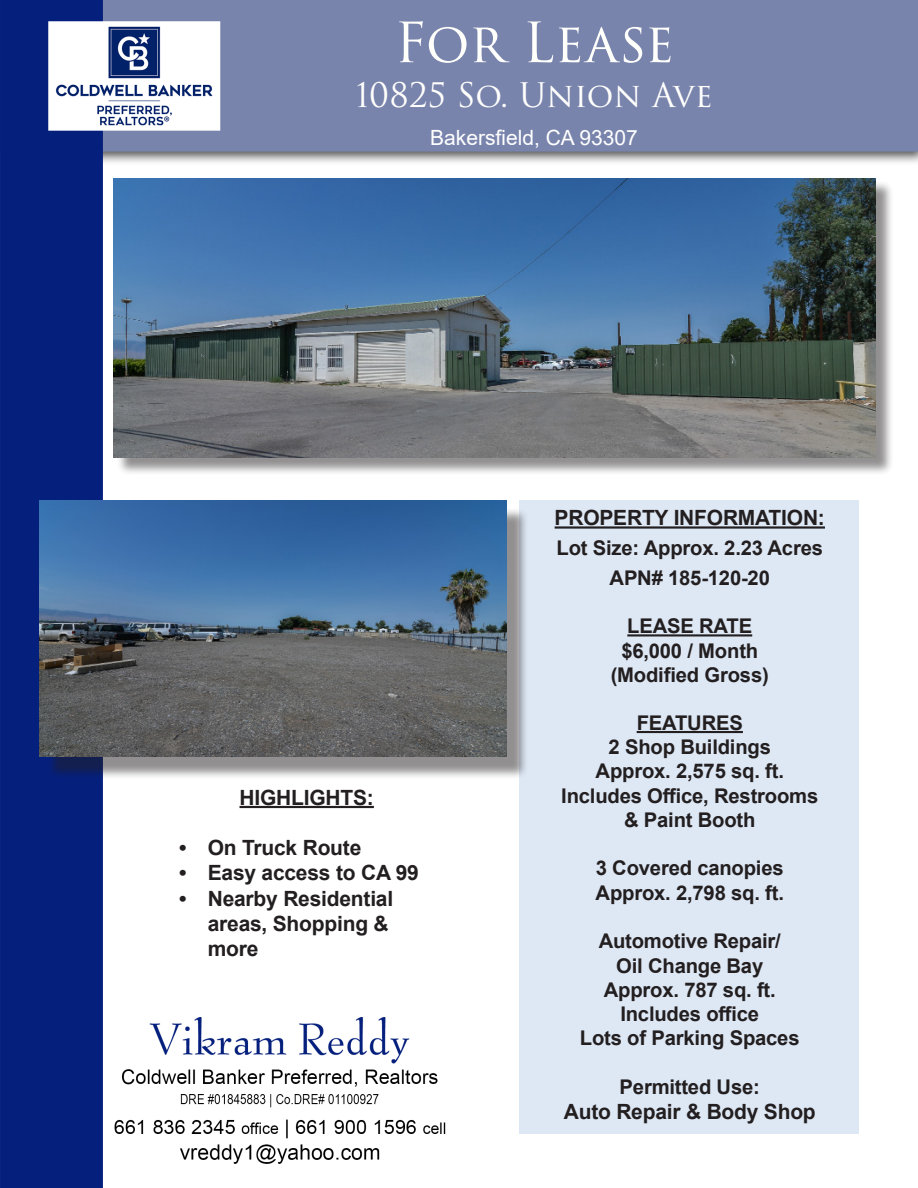
<style>
.page{position:relative;width:918px;height:1188px;background:#fff}
.page>*{position:absolute;margin:0;border:0;box-sizing:border-box;transform-origin:0 0}
.t1{font:54px "Trajan Pro 3";letter-spacing:-.005em;color:#fffffc}
.t2{font:33px "Trajan Pro 3";color:#fffffc}
.t3{font:700 21px/25.2px "Arial";letter-spacing:-.01em;color:#231f20;text-align:right}
.t4{font:21px "Arial";color:#fff}
.t5{font:700 20.25px "Arial";letter-spacing:-.01em;color:#231f20}
</style>
<div class="page">
<img style="left:0;top:0;width:918px;height:1188px">
<div style="left:519px;top:501px;width:340px;height:633px;background:#dee8f5"></div>
<hr style="left:555px;top:526px;width:270px;height:3px;background:#231f20">
<hr style="left:627px;top:634px;width:125px;height:2px;background:#231f20">
<hr style="left:637px;top:731px;width:106px;height:2px;background:#231f20">
<div style="left:116px;top:180px;width:778px;height:296px;background:#231f20;opacity:.5"></div>
<img style="left:114px;top:178px;width:761px;height:279px">
<div style="left:46px;top:507px;width:483px;height:273px;background:#231f20;opacity:.5"></div>
<img style="left:40px;top:501px;width:467px;height:256px">
<hr style="left:240px;top:806px;width:134px;height:2px;background:#231f20">
<h1 class="t1" style="left:394px;top:6px;width:281px">For Lease</h1>
<h2 class="t2" style="left:356px;top:73px;width:358px">10825 So. Union Ave</h2>
<p class="t4" style="left:430px;top:123px;width:209px">Bakersfield, CA 93307</p>
<p class="t3" style="left:240px;top:785px;width:136px">HIGHLIGHTS:</p>
<p class="t3" style="left:179px;top:835px;width:184px">• On Truck Route</p>
<p class="t3" style="left:179px;top:861px;width:241px">• Easy access to CA 99</p>
<p class="t3" style="left:179px;top:886px;width:215px">• Nearby Residential areas, Shopping &amp;</p>
<p class="t3" style="left:208px;top:936px;width:52px">more</p>
<p class="t3" style="left:555px;top:506px;width:272px">PROPERTY INFORMATION:</p>
<p class="t5" style="left:557px;top:534px;width:268px">Lot Size: Approx. 2.23 Acres</p>
<p class="t5" style="left:610px;top:564px;width:162px">APN# 185-120-20</p>
<p class="t5" style="left:627px;top:612px;width:126px">LEASE RATE</p>
<p class="t5" style="left:621px;top:636px;width:138px">$6,000 / Month</p>
<p class="t5" style="left:611px;top:661px;width:160px">(Modified Gross)</p>
<p class="t5" style="left:637px;top:709px;width:108px">FEATURES</p>
<p class="t5" style="left:609px;top:733px;width:164px">2 Shop Buildings</p>
<p class="t5" style="left:596px;top:757px;width:190px">Approx. 2,575 sq. ft.</p>
<p class="t5" style="left:561px;top:781px;width:258px">Includes Office, Restrooms</p>
<p class="t5" style="left:624px;top:806px;width:133px">&amp; Paint Booth</p>
<p class="t5" style="left:596px;top:854px;width:189px">3 Covered canopies</p>
<p class="t5" style="left:596px;top:878px;width:190px">Approx. 2,798 sq. ft.</p>
<p class="t5" style="left:599px;top:927px;width:184px">Automotive Repair/</p>
<p class="t5" style="left:616px;top:951px;width:149px">Oil Change Bay</p>
<p class="t5" style="left:604px;top:976px;width:173px">Approx. 787 sq. ft.</p>
<p class="t5" style="left:620px;top:1000px;width:140px">Includes office</p>
<p class="t5" style="left:580px;top:1024px;width:221px">Lots of Parking Spaces</p>
<p class="t5" style="left:620px;top:1072px;width:142px">Permitted Use:</p>
<p class="t3" style="left:564px;top:1099px;width:254px">Auto Repair &amp; Body Shop</p>
</div>
